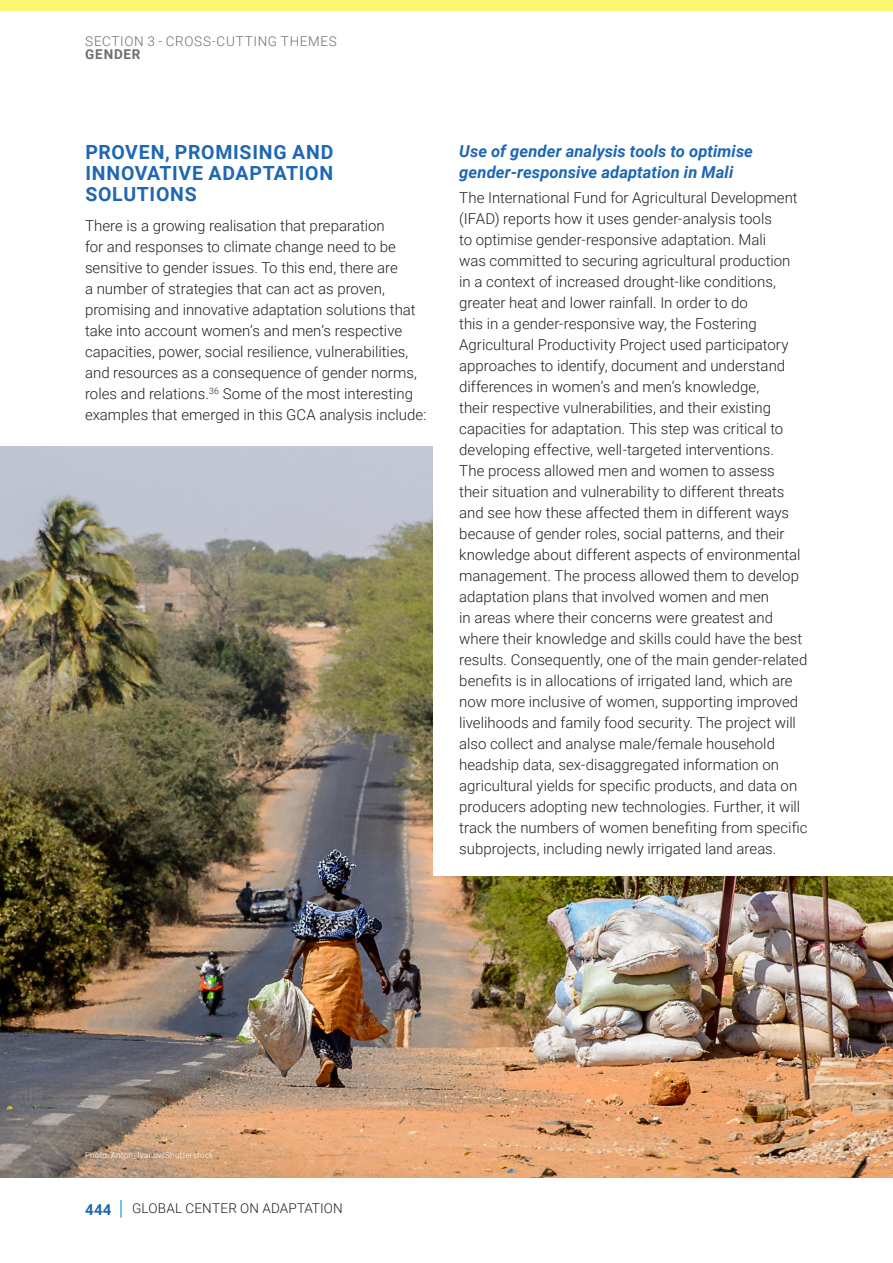
<style>
.page{position:relative;width:893px;height:1263px;background:#fff}
.page>*{position:absolute;margin:0;border:0;box-sizing:border-box;transform-origin:0 0}
.Body_copy{font:700 19.5px/21px "Roboto";letter-spacing:.04em;color:#1e67b3;text-align:justify}
.Sub_Head_2{font:italic 700 16.5px/21px "Roboto";letter-spacing:.005em;color:#1e67b3}
.Body_copy-2{font:300 15px/21px "Roboto";color:#231f20}
.t1{font:300 13.5px "Roboto";letter-spacing:.015em;color:#231f20}
.t2{font:300 13.5px "Roboto";letter-spacing:.045em;color:#6c6d70}
.t3{font:700 13.5px "Roboto";letter-spacing:.055em;color:#6c6d70}
.Picture_Caption{font:300 8.25px "Roboto";letter-spacing:.02em;color:#fff}
.s1{font-weight:700;font-size:15px;color:#1e67b3}
.s2{font-size:21px;color:#008bd7}
</style>
<div class="page">
<div style="left:0;top:0;width:893px;height:11px;background:#faf770"></div>
<img style="left:0;top:446px;width:893px;height:732px">
<div style="left:434px;top:400px;width:459px;height:476px;background:#fff"></div>
<p class="t2" style="left:85px;top:31px;width:253px">SECTION 3 - CROSS-CUTTING THEMES</p>
<p class="t3" style="left:85px;top:45px;width:57px">GENDER</p>
<p class="Body_copy" style="left:85px;top:141px;width:250px">PROVEN, PROMISING AND INNOVATIVE ADAPTATION SOLUTIONS</p>
<p class="Body_copy-2" style="left:85px;top:214px;width:343px">There is a growing realisation that preparation<br>for and responses to climate change need to be sensitive to gender issues. To this end, there are<br>a number of strategies that can act as proven, promising and innovative adaptation solutions that take into account women’s and men’s respective capacities, power, social resilience, vulnerabilities, and resources as a consequence of gender norms, roles and relations.<sup>36</sup> Some of the most interesting examples that emerged in this GCA analysis include:</p>
<p class="Sub_Head_2" style="left:459px;top:140px;width:295px">Use of gender analysis tools to optimise gender-responsive adaptation in Mali</p>
<p class="Body_copy-2" style="left:459px;top:187px;width:350px">The International Fund for Agricultural Development (IFAD) reports how it uses gender-analysis tools<br>to optimise gender-responsive adaptation. Mali<br>was committed to securing agricultural production<br>in a context of increased drought-like conditions, greater heat and lower rainfall. In order to do<br>this in a gender-responsive way, the Fostering Agricultural Productivity Project used participatory approaches to identify, document and understand differences in women’s and men’s knowledge,<br>their respective vulnerabilities, and their existing capacities for adaptation. This step was critical to developing effective, well-targeted interventions.<br>The process allowed men and women to assess their situation and vulnerability to different threats and see how these affected them in different ways because of gender roles, social patterns, and their knowledge about different aspects of environmental management. The process allowed them to develop adaptation plans that involved women and men<br>in areas where their concerns were greatest and where their knowledge and skills could have the best results. Consequently, one of the main gender-related benefits is in allocations of irrigated land, which are now more inclusive of women, supporting improved livelihoods and family food security. The project will also collect and analyse male/female household headship data, sex-disaggregated information on agricultural yields for specific products, and data on producers adopting new technologies. Further, it will track the numbers of women benefiting from specific subprojects, including newly irrigated land areas.</p>
<p class="Picture_Caption" style="left:85px;top:1149px;width:130px">Photo: Anton_Ivanov/Shutterstock</p>
<p class="t1" style="left:85px;top:1199px;width:259px"><span class="s1">444</span> <span class="s2">|</span> GLOBAL CENTER ON ADAPTATION</p>
</div>
